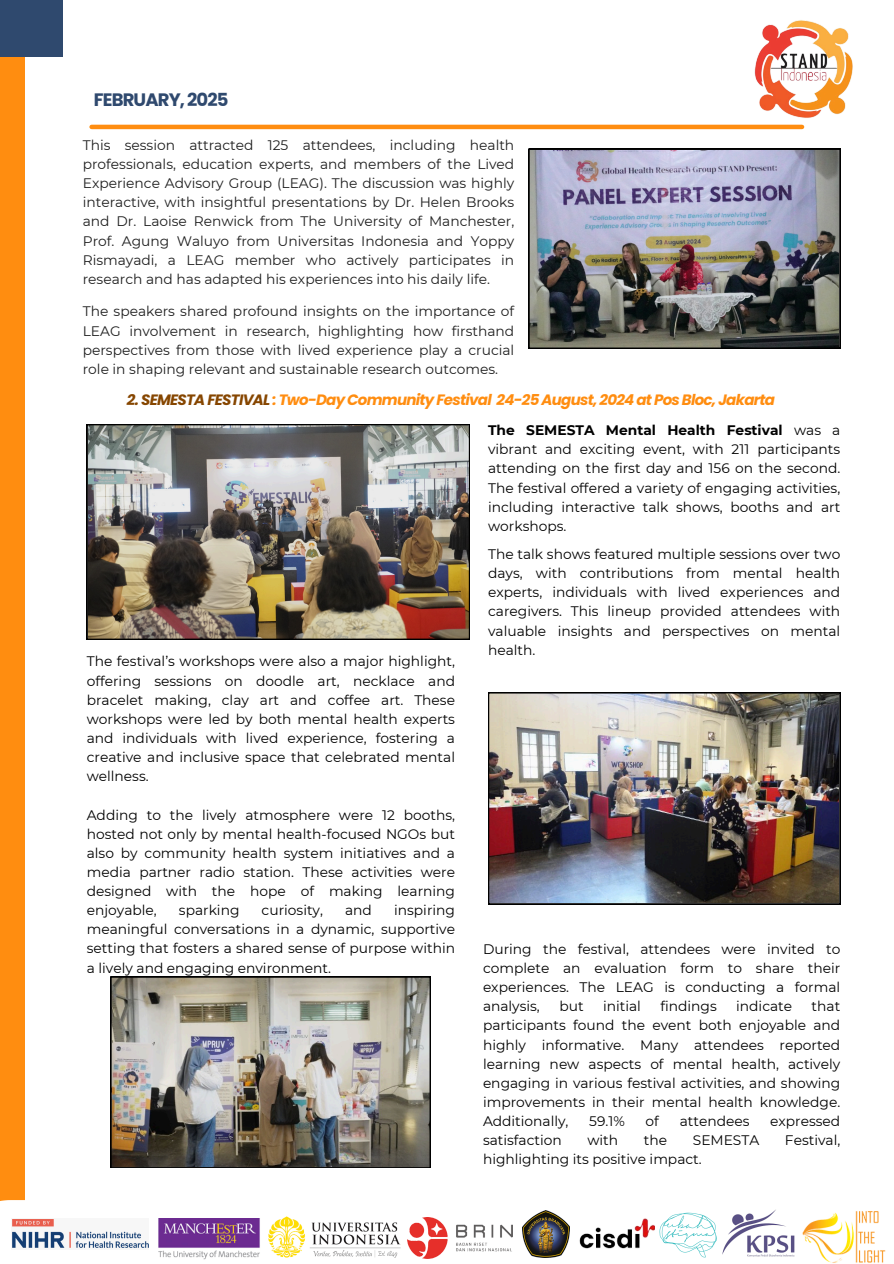
<style>
.page{position:relative;width:894px;height:1264px;background:#fff}
.page>*{position:absolute;margin:0;border:0;box-sizing:border-box;transform-origin:0 0}
.t1{font:700 18px "Poppins";letter-spacing:-.05em;color:#2f496e}
.t2{font:italic 700 15px "Poppins";letter-spacing:-.05em;color:#ff8d10}
.t3{font:13.8px/19.2px "Montserrat";color:#000;text-align:justify}
.t4{font:13.8px/19.2px "Montserrat";color:#1e1e1e;text-align:justify}
.s1{color:#864600}
.s2{font-weight:700}
</style>
<div class="page">
<div style="left:0;top:0;width:24px;height:1263px;background:#ff8d10"></div>
<div style="left:0;top:0;width:63px;height:56px;background:#2f496e"></div>
<hr style="left:92px;top:125px;width:709px;height:4px;background:#ff8d10">
<img style="left:528px;top:149px;width:312px;height:199px">
<img style="left:87px;top:424px;width:382px;height:215px">
<img style="left:488px;top:692px;width:352px;height:212px">
<img style="left:110px;top:976px;width:320px;height:191px">
<img style="left:716px;top:20px;width:137px;height:110px">
<svg style="left:0;top:1199px;width:570px;height:64px"></svg>
<img style="left:407px;top:1217px;width:105px;height:41px">
<img style="left:11px;top:1218px;width:137px;height:30px">
<img style="left:158px;top:1217px;width:102px;height:43px">
<img style="left:268px;top:1216px;width:132px;height:41px">
<img style="left:522px;top:1209px;width:47px;height:48px">
<img style="left:579px;top:1218px;width:73px;height:31px">
<img style="left:652px;top:1212px;width:65px;height:46px">
<img style="left:722px;top:1209px;width:73px;height:48px">
<img style="left:802px;top:1211px;width:84px;height:52px">
<p class="t1" style="left:94px;top:87px;width:136px">FEBRUARY, 2025</p>
<p class="t4" style="left:83px;top:135px;width:433px">This session attracted 125 attendees, including health professionals, education experts, and members of the Lived Experience Advisory Group (LEAG). The discussion was highly interactive, with insightful presentations by Dr. Helen Brooks and Dr. Laoise Renwick from The University of Manchester, Prof. Agung Waluyo from Universitas Indonesia and Yoppy Rismayadi, a LEAG member who actively participates in research and has adapted his experiences into his daily life.</p>
<h1 class="t4" style="left:83px;top:302px;width:433px">The speakers shared profound insights on the importance of LEAG involvement in research, highlighting how firsthand perspectives from those with lived experience play a crucial role in shaping relevant and sustainable research outcomes.</h1>
<p class="t2" style="left:127px;top:389px;width:649px"><span class="s1">2. SEMESTA FESTIVAL</span> : Two-Day Community Festival 24-25 August, 2024 at Pos Bloc, Jakarta</p>
<p class="t3" style="left:488px;top:420px;width:353px"><span class="s2">The SEMESTA Mental Health Festival</span> was a vibrant and exciting event, with 211 participants attending on the first day and 156 on the second.<br>The festival offered a variety of engaging activities, including interactive talk shows, booths and art workshops.</p>
<p class="t3" style="left:488px;top:544px;width:353px">The talk shows featured multiple sessions over two days, with contributions from mental health experts, individuals with lived experiences and caregivers. This lineup provided attendees with valuable insights and perspectives on mental health.</p>
<p class="t3" style="left:87px;top:652px;width:370px">The festival’s workshops were also a major highlight, offering sessions on doodle art, necklace and bracelet making, clay art and coffee art. These workshops were led by both mental health experts and individuals with lived experience, fostering a creative and inclusive space that celebrated mental wellness.</p>
<h2 class="t3" style="left:87px;top:805px;width:370px">Adding to the lively atmosphere were 12 booths, hosted not only by mental health-focused NGOs but also by community health system initiatives and a media partner radio station. These activities were designed with the hope of making learning enjoyable,</h2>
<h2 class="t3" style="left:87px;top:900px;width:370px;text-indent:307px">inspiring meaningful conversations in a dynamic, supportive setting that fosters a shared sense of purpose within a lively and engaging environment.</h2>
<h2 class="t3" style="left:179px;top:900px;width:62px">sparking</h2>
<h2 class="t3" style="left:261px;top:900px;width:63px">curiosity,</h2>
<h2 class="t3" style="left:345px;top:900px;width:28px">and</h2>
<p class="t3" style="left:483px;top:939px;width:359px">During the festival, attendees were invited to complete an evaluation form to share their experiences. The LEAG is conducting a formal analysis,</p>
<p class="t3" style="left:559px;top:996px;width:26px">but</p>
<p class="t3" style="left:603px;top:996px;width:39px">initial</p>
<p class="t3" style="left:660px;top:996px;width:58px">findings</p>
<p class="t3" style="left:736px;top:996px;width:57px">indicate</p>
<p class="t3" style="left:483px;top:996px;width:359px;text-indent:328px">that participants found the event both enjoyable and highly informative. Many attendees reported learning new aspects of mental health, actively engaging in various festival activities, and showing improvements in their mental health knowledge.<br>Additionally,</p>
<p class="t3" style="left:589px;top:1111px;width:37px">59.1%</p>
<p class="t3" style="left:645px;top:1111px;width:15px">of</p>
<p class="t3" style="left:679px;top:1111px;width:71px">attendees</p>
<p class="t3" style="left:770px;top:1111px;width:72px">expressed</p>
<p class="t3" style="left:483px;top:1130px;width:80px">satisfaction</p>
<p class="t3" style="left:587px;top:1130px;width:32px">with</p>
<p class="t3" style="left:643px;top:1130px;width:25px">the</p>
<p class="t3" style="left:692px;top:1130px;width:68px">SEMESTA</p>
<p class="t3" style="left:784px;top:1130px;width:57px">Festival,</p>
<p class="t3" style="left:483px;top:1149px;width:220px">highlighting its positive impact.</p>
</div>
